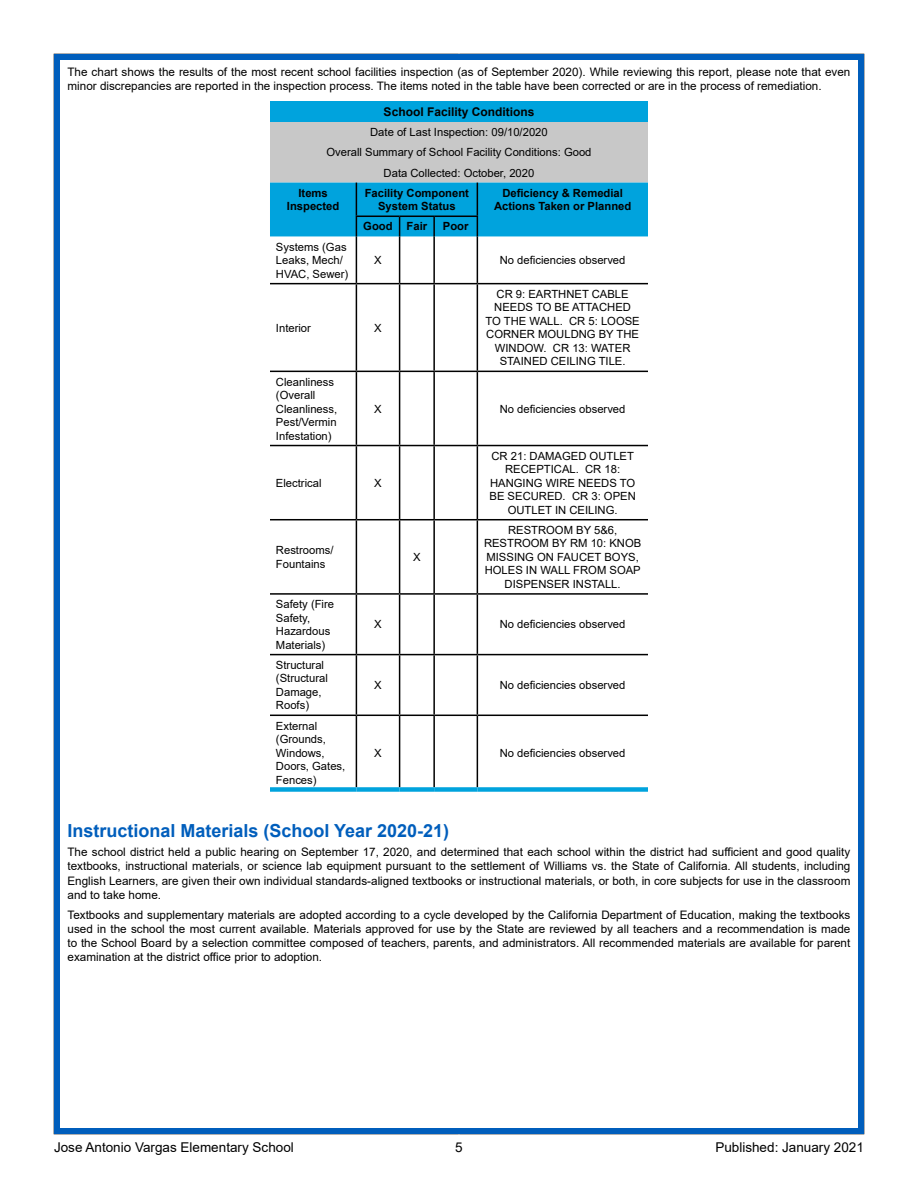
<style>
.page{position:relative;width:918px;height:1188px;background:#fff}
.page>*{position:absolute;margin:0;border:0;box-sizing:border-box;transform-origin:0 0}
.t1{font:700 18px "Arial";color:#005ebc}
.t2{font:13.5px "Arial";color:#000}
.t3{font:700 12px "Arial";color:#000}
.t4{font:11.7px/14.1px "Arial";color:#000;text-align:justify}
.t5{font:11.25px/13.5px "Arial";color:#000}
.t6{font:700 11.25px/13.5px "Arial";color:#000;text-align:center}
</style>
<div class="page">
<div style="left:54px;top:54px;width:810px;height:1080px;border:6px solid #005ebc"></div>
<div style="left:270px;top:101px;width:378px;height:21px;background:#00a3dd"></div>
<svg style="left:270px;top:122px;width:378px;height:114px;background:#6ab5cf"></svg>
<hr style="left:477px;top:236px;width:1px;height:47px;background:#000">
<hr style="left:433px;top:236px;width:2px;height:47px;background:#000">
<hr style="left:399px;top:236px;width:1px;height:47px;background:#000">
<hr style="left:356px;top:236px;width:1px;height:47px;background:#000">
<hr style="left:477px;top:283px;width:171px;height:1px;background:#000">
<hr style="left:434px;top:283px;width:43px;height:1px;background:#000">
<hr style="left:477px;top:284px;width:1px;height:87px;background:#000">
<hr style="left:400px;top:283px;width:34px;height:1px;background:#000">
<hr style="left:433px;top:284px;width:2px;height:87px;background:#000">
<hr style="left:356px;top:283px;width:44px;height:1px;background:#000">
<hr style="left:399px;top:284px;width:1px;height:87px;background:#000">
<hr style="left:270px;top:283px;width:86px;height:1px;background:#000">
<hr style="left:356px;top:284px;width:1px;height:87px;background:#000">
<hr style="left:477px;top:371px;width:171px;height:1px;background:#000">
<hr style="left:434px;top:371px;width:43px;height:1px;background:#000">
<hr style="left:477px;top:372px;width:1px;height:73px;background:#000">
<hr style="left:400px;top:371px;width:34px;height:1px;background:#000">
<hr style="left:433px;top:372px;width:2px;height:73px;background:#000">
<hr style="left:356px;top:371px;width:44px;height:1px;background:#000">
<hr style="left:399px;top:372px;width:1px;height:73px;background:#000">
<hr style="left:270px;top:371px;width:86px;height:1px;background:#000">
<hr style="left:356px;top:372px;width:1px;height:73px;background:#000">
<hr style="left:477px;top:445px;width:171px;height:1px;background:#000">
<hr style="left:434px;top:445px;width:43px;height:1px;background:#000">
<hr style="left:477px;top:446px;width:1px;height:73px;background:#000">
<hr style="left:400px;top:445px;width:34px;height:1px;background:#000">
<hr style="left:433px;top:446px;width:2px;height:73px;background:#000">
<hr style="left:356px;top:445px;width:44px;height:1px;background:#000">
<hr style="left:399px;top:446px;width:1px;height:73px;background:#000">
<hr style="left:270px;top:445px;width:86px;height:1px;background:#000">
<hr style="left:356px;top:446px;width:1px;height:73px;background:#000">
<hr style="left:477px;top:519px;width:171px;height:1px;background:#000">
<hr style="left:434px;top:519px;width:43px;height:1px;background:#000">
<hr style="left:477px;top:520px;width:1px;height:73px;background:#000">
<hr style="left:400px;top:519px;width:34px;height:1px;background:#000">
<hr style="left:433px;top:520px;width:2px;height:73px;background:#000">
<hr style="left:356px;top:519px;width:44px;height:1px;background:#000">
<hr style="left:399px;top:520px;width:1px;height:73px;background:#000">
<hr style="left:270px;top:519px;width:86px;height:1px;background:#000">
<hr style="left:356px;top:520px;width:1px;height:73px;background:#000">
<hr style="left:477px;top:593px;width:171px;height:2px;background:#000">
<hr style="left:434px;top:593px;width:43px;height:2px;background:#000">
<hr style="left:477px;top:595px;width:1px;height:59px;background:#000">
<hr style="left:400px;top:593px;width:34px;height:2px;background:#000">
<hr style="left:433px;top:595px;width:2px;height:59px;background:#000">
<hr style="left:356px;top:593px;width:44px;height:2px;background:#000">
<hr style="left:399px;top:595px;width:1px;height:59px;background:#000">
<hr style="left:270px;top:593px;width:86px;height:2px;background:#000">
<hr style="left:356px;top:595px;width:1px;height:59px;background:#000">
<hr style="left:477px;top:654px;width:171px;height:1px;background:#000">
<hr style="left:434px;top:654px;width:43px;height:1px;background:#000">
<hr style="left:477px;top:655px;width:1px;height:60px;background:#000">
<hr style="left:400px;top:654px;width:34px;height:1px;background:#000">
<hr style="left:433px;top:655px;width:2px;height:60px;background:#000">
<hr style="left:356px;top:654px;width:44px;height:1px;background:#000">
<hr style="left:399px;top:655px;width:1px;height:60px;background:#000">
<hr style="left:270px;top:654px;width:86px;height:1px;background:#000">
<hr style="left:356px;top:655px;width:1px;height:60px;background:#000">
<hr style="left:477px;top:715px;width:171px;height:1px;background:#000">
<hr style="left:434px;top:715px;width:43px;height:1px;background:#000">
<hr style="left:477px;top:716px;width:1px;height:71px;background:#000">
<hr style="left:400px;top:715px;width:34px;height:1px;background:#000">
<hr style="left:433px;top:716px;width:2px;height:71px;background:#000">
<hr style="left:356px;top:715px;width:44px;height:1px;background:#000">
<hr style="left:399px;top:716px;width:1px;height:71px;background:#000">
<hr style="left:270px;top:715px;width:86px;height:1px;background:#000">
<hr style="left:356px;top:716px;width:1px;height:71px;background:#000">
<div style="left:270px;top:787px;width:86px;height:5px;background:#00a3dd"></div>
<div style="left:356px;top:787px;width:44px;height:5px;background:#00a3dd"></div>
<div style="left:400px;top:787px;width:34px;height:5px;background:#00a3dd"></div>
<div style="left:434px;top:787px;width:43px;height:5px;background:#00a3dd"></div>
<div style="left:477px;top:787px;width:171px;height:5px;background:#00a3dd"></div>
<p class="t4" style="left:68px;top:65px;width:784px">The chart shows the results of the most recent school facilities inspection (as of September 2020). While reviewing this report, please note that even minor discrepancies are reported in the inspection process. The items noted in the table have been corrected or are in the process of remediation.</p>
<p class="t3" style="left:384px;top:103px;width:152px">School Facility Conditions</p>
<p class="t5" style="left:326px;top:122px;width:267px;line-height:20.2px;text-align:center">Date of Last Inspection: 09/10/2020<br>Overall Summary of School Facility Conditions: Good<br>Data Collected: October, 2020</p>
<p class="t6" style="left:287px;top:186px;width:54px">Items<br>Inspected</p>
<p class="t6" style="left:365px;top:186px;width:106px">Facility Component<br>System Status</p>
<p class="t6" style="left:494px;top:186px;width:139px">Deficiency &amp; Remedial<br>Actions Taken or Planned</p>
<p class="t6" style="left:363px;top:220px;width:65px">Good Fair</p>
<p class="t6" style="left:443px;top:220px;width:27px">Poor</p>
<p class="t5" style="left:276px;top:240px;width:74px">Systems (Gas<br>Leaks, Mech/<br>HVAC, Sewer)</p>
<p class="t5" style="left:374px;top:253px;width:9px">X</p>
<p class="t5" style="left:500px;top:253px;width:127px">No deficiencies observed</p>
<p class="t5" style="left:276px;top:321px;width:37px">Interior</p>
<p class="t5" style="left:374px;top:321px;width:9px">X</p>
<p class="t5" style="left:486px;top:287px;width:156px;text-align:center">CR 9: EARTHNET CABLE<br>NEEDS TO BE ATTACHED<br>TO THE WALL. CR 5: LOOSE<br>CORNER MOULDNG BY THE<br>WINDOW. CR 13: WATER<br>STAINED CEILING TILE.</p>
<p class="t5" style="left:276px;top:375px;width:63px">Cleanliness (Overall<br>Cleanliness,<br>Pest/Vermin<br>Infestation)</p>
<p class="t5" style="left:374px;top:402px;width:9px">X</p>
<p class="t5" style="left:500px;top:402px;width:127px">No deficiencies observed</p>
<p class="t5" style="left:276px;top:476px;width:47px">Electrical</p>
<p class="t5" style="left:374px;top:476px;width:9px">X</p>
<p class="t5" style="left:276px;top:543px;width:59px">Restrooms/<br>Fountains</p>
<p class="t5" style="left:413px;top:550px;width:9px">X</p>
<p class="t5" style="left:490px;top:449px;width:148px;text-align:center">CR 21: DAMAGED OUTLET<br>RECEPTICAL. CR 18:<br>HANGING WIRE NEEDS TO<br>BE SECURED. CR 3: OPEN<br>OUTLET IN CEILING.</p>
<p class="t5" style="left:484px;top:523px;width:159px;text-align:center">RESTROOM BY 5&amp;6,<br>RESTROOM BY RM 10: KNOB<br>MISSING ON FAUCET BOYS,<br>HOLES IN WALL FROM SOAP<br>DISPENSER INSTALL.</p>
<p class="t5" style="left:276px;top:597px;width:60px">Safety (Fire<br>Safety,<br>Hazardous<br>Materials)</p>
<p class="t5" style="left:276px;top:658px;width:53px">Structural (Structural<br>Damage,<br>Roofs)</p>
<p class="t5" style="left:276px;top:719px;width:71px">External (Grounds,<br>Windows,<br>Doors, Gates,<br>Fences)</p>
<p class="t5" style="left:374px;top:618px;width:9px">X</p>
<p class="t5" style="left:500px;top:618px;width:127px">No deficiencies observed</p>
<p class="t5" style="left:374px;top:678px;width:9px">X</p>
<p class="t5" style="left:500px;top:678px;width:127px">No deficiencies observed</p>
<p class="t5" style="left:374px;top:746px;width:9px">X</p>
<p class="t5" style="left:500px;top:746px;width:127px">No deficiencies observed</p>
<h1 class="t1" style="left:68px;top:818px;width:383px">Instructional Materials (School Year 2020-21)</h1>
<p class="t4" style="left:68px;top:845px;width:784px">The school district held a public hearing on September 17, 2020, and determined that each school within the district had sufficient and good quality textbooks, instructional materials, or science lab equipment pursuant to the settlement of Williams vs. the State of California. All students, including English Learners, are given their own individual standards-aligned textbooks or instructional materials, or both, in core subjects for use in the classroom and to take home.</p>
<p class="t4" style="left:68px;top:908px;width:784px">Textbooks and supplementary materials are adopted according to a cycle developed by the California Department of Education, making the textbooks used in the school the most current available. Materials approved for use by the State are reviewed by all teachers and a recommendation is made to the School Board by a selection committee composed of teachers, parents, and administrators. All recommended materials are available for parent examination at the district office prior to adoption.</p>
<p class="t2" style="left:54px;top:1138px;width:241px">Jose Antonio Vargas Elementary School</p>
<p class="t2" style="left:455px;top:1138px;width:9px">5</p>
<p class="t2" style="left:715px;top:1138px;width:150px">Published: January 2021</p>
</div>
